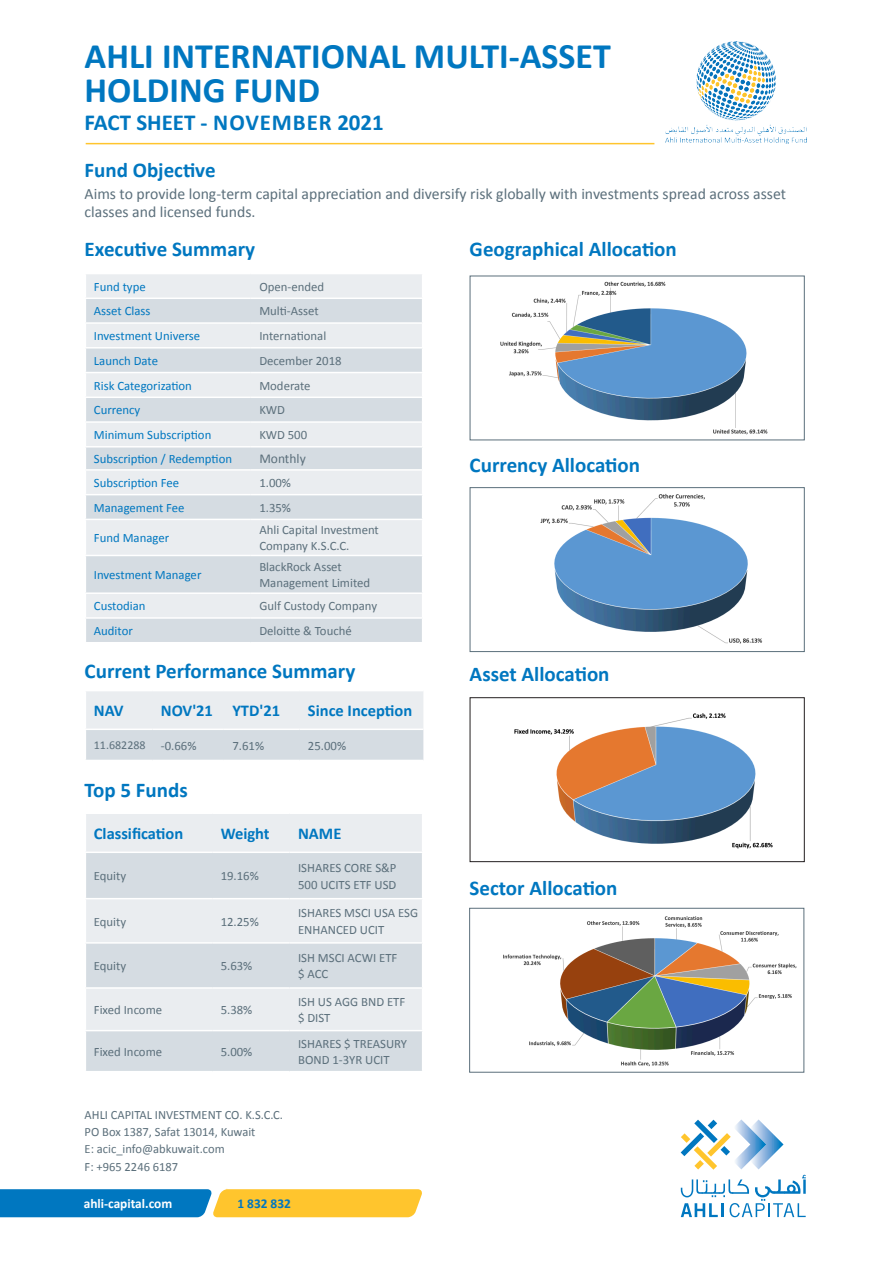
<style>
.page{position:relative;width:893px;height:1263px;background:#fff}
.page>*{position:absolute;margin:0;border:0;box-sizing:border-box;transform-origin:0 0}
.t1{font:700 36px "Calibri";color:#0077c0}
.t2{font:700 22.95px "Calibri";color:#0077c0}
.t3{font:700 21px "Calibri";color:#0077c0}
.t4{font:700 16.5px "Calibri";color:#0077c0}
.new_body{font:15.75px/18.9px "Calibri";color:#5b6f7b}
.t5{font:700 13.5px "Calibri";color:#fff}
.t6{font:13.5px "Calibri";color:#5b6f7b}
.t7{font:700 13.5px "Calibri";color:#0077c0}
.t8{font:12.75px "Calibri";color:#5b6f7b}
.t9{font:12.75px "Calibri";color:#0077c0}
.t10{font:12.6px "Calibri";color:#5b6f7b}
.t11{font:12px "Calibri";color:#5b6f7b}
</style>
<div class="page">
<div style="left:470px;top:697px;width:334px;height:165px;border:1px solid #231f20"></div>
<div style="left:470px;top:487px;width:334px;height:165px;border:1px solid #5b6f7b"></div>
<div style="left:86px;top:274px;width:336px;height:24px;background:#eaedf0"></div>
<svg style="left:86px;top:299px;width:336px;height:343px;background:#dfe4e8"></svg>
<hr style="left:85px;top:322px;width:166px;height:2px;background:#fff">
<hr style="left:251px;top:322px;width:172px;height:2px;background:#fff">
<hr style="left:85px;top:347px;width:166px;height:1px;background:#fff">
<hr style="left:251px;top:347px;width:172px;height:1px;background:#fff">
<hr style="left:85px;top:372px;width:166px;height:1px;background:#fff">
<hr style="left:251px;top:372px;width:172px;height:1px;background:#fff">
<hr style="left:85px;top:396px;width:166px;height:2px;background:#fff">
<hr style="left:251px;top:396px;width:172px;height:2px;background:#fff">
<hr style="left:85px;top:421px;width:166px;height:2px;background:#fff">
<hr style="left:251px;top:421px;width:172px;height:2px;background:#fff">
<hr style="left:85px;top:446px;width:166px;height:1px;background:#fff">
<hr style="left:251px;top:446px;width:172px;height:1px;background:#fff">
<hr style="left:85px;top:469px;width:166px;height:2px;background:#fff">
<hr style="left:251px;top:469px;width:172px;height:2px;background:#fff">
<hr style="left:85px;top:494px;width:166px;height:1px;background:#fff">
<hr style="left:251px;top:494px;width:172px;height:1px;background:#fff">
<hr style="left:85px;top:519px;width:166px;height:1px;background:#fff">
<hr style="left:251px;top:519px;width:172px;height:1px;background:#fff">
<hr style="left:85px;top:555px;width:166px;height:1px;background:#fff">
<hr style="left:251px;top:555px;width:172px;height:1px;background:#fff">
<hr style="left:85px;top:592px;width:166px;height:2px;background:#fff">
<hr style="left:251px;top:592px;width:172px;height:2px;background:#fff">
<hr style="left:85px;top:617px;width:166px;height:2px;background:#fff">
<hr style="left:251px;top:617px;width:172px;height:2px;background:#fff">
<svg style="left:86px;top:691px;width:337px;height:69px;background:#e0e5e9"></svg>
<hr style="left:85px;top:728px;width:67px;height:2px;background:#fff">
<hr style="left:152px;top:728px;width:72px;height:2px;background:#fff">
<hr style="left:224px;top:728px;width:75px;height:2px;background:#fff">
<hr style="left:299px;top:728px;width:124px;height:2px;background:#fff">
<div style="left:86px;top:814px;width:336px;height:37px;background:#eaedf0"></div>
<svg style="left:86px;top:853px;width:336px;height:218px;background:#dde2e7"></svg>
<hr style="left:85px;top:898px;width:127px;height:1px;background:#fff">
<hr style="left:212px;top:898px;width:78px;height:1px;background:#fff">
<hr style="left:290px;top:898px;width:133px;height:1px;background:#fff">
<hr style="left:85px;top:942px;width:127px;height:2px;background:#fff">
<hr style="left:212px;top:942px;width:78px;height:2px;background:#fff">
<hr style="left:290px;top:942px;width:133px;height:2px;background:#fff">
<hr style="left:85px;top:987px;width:127px;height:2px;background:#fff">
<hr style="left:212px;top:987px;width:78px;height:2px;background:#fff">
<hr style="left:290px;top:987px;width:133px;height:2px;background:#fff">
<hr style="left:85px;top:1030px;width:127px;height:1px;background:#fff">
<hr style="left:212px;top:1030px;width:78px;height:1px;background:#fff">
<hr style="left:290px;top:1030px;width:133px;height:1px;background:#fff">
<img style="left:665px;top:41px;width:142px;height:103px">
<hr style="left:86px;top:143px;width:568px;height:1px;background:#ffc52d">
<svg style="left:0;top:1189px;width:422px;height:28px;background:#82a07c"></svg>
<svg style="left:681px;top:1119px;width:125px;height:98px"></svg>
<div style="left:469px;top:908px;width:335px;height:164px;border:1px solid #5b6f7b"></div>
<img style="left:500px;top:281px;width:268px;height:154px">
<img style="left:540px;top:494px;width:223px;height:150px">
<img style="left:514px;top:713px;width:259px;height:136px">
<img style="left:503px;top:916px;width:294px;height:150px">
<p class="t1" style="left:85px;top:33px;width:528px">AHLI INTERNATIONAL MULTI-ASSET</p>
<p class="t1" style="left:85px;top:67px;width:237px">HOLDING FUND</p>
<p class="t2" style="left:85px;top:108px;width:301px">FACT SHEET - NOVEMBER 2021</p>
<p class="t3" style="left:85px;top:156px;width:132px">Fund Objective</p>
<p class="new_body" style="left:85px;top:184px;width:703px">Aims to provide long-term capital appreciation and diversify risk globally with investments spread across asset classes and licensed funds.</p>
<p class="t3" style="left:85px;top:236px;width:172px">Executive Summary</p>
<p class="t9" style="left:94px;top:278px;width:53px">Fund type</p>
<p class="t8" style="left:259px;top:278px;width:66px">Open-ended</p>
<p class="t9" style="left:94px;top:303px;width:58px">Asset Class</p>
<p class="t8" style="left:259px;top:303px;width:61px">Multi-Asset</p>
<p class="t9" style="left:94px;top:328px;width:108px">Investment Universe</p>
<p class="t8" style="left:259px;top:328px;width:68px">International</p>
<p class="t9" style="left:94px;top:353px;width:66px">Launch Date</p>
<p class="t8" style="left:259px;top:353px;width:84px">December 2018</p>
<p class="t9" style="left:94px;top:377px;width:100px">Risk Categorization</p>
<p class="t8" style="left:259px;top:377px;width:53px">Moderate</p>
<p class="t9" style="left:94px;top:402px;width:48px">Currency</p>
<p class="t8" style="left:259px;top:402px;width:27px">KWD</p>
<p class="t9" style="left:94px;top:427px;width:119px">Minimum Subscription</p>
<p class="t8" style="left:259px;top:427px;width:49px">KWD 500</p>
<p class="t9" style="left:94px;top:451px;width:140px">Subscription / Redemption</p>
<p class="t6" style="left:259px;top:450px;width:48px">Monthly</p>
<p class="t9" style="left:94px;top:475px;width:87px">Subscription Fee</p>
<p class="t8" style="left:259px;top:475px;width:33px">1.00%</p>
<p class="t9" style="left:94px;top:499px;width:92px">Management Fee</p>
<p class="t8" style="left:259px;top:499px;width:33px">1.35%</p>
<p class="t9" style="left:94px;top:530px;width:77px">Fund Manager</p>
<p class="t8" style="left:259px;top:522px;width:121px">Ahli Capital Investment</p>
<p class="t8" style="left:259px;top:538px;width:92px">C o m p a n y .C.C.S.K</p>
<p class="t9" style="left:94px;top:567px;width:109px">Investment Manager</p>
<p class="t9" style="left:94px;top:598px;width:53px">Custodian</p>
<p class="t8" style="left:259px;top:559px;width:84px">BlackRock Asset</p>
<p class="t8" style="left:259px;top:575px;width:112px">Management Limited</p>
<p class="t8" style="left:259px;top:598px;width:119px">Gulf Custody Company</p>
<p class="t9" style="left:94px;top:623px;width:41px">Auditor</p>
<p class="t8" style="left:259px;top:623px;width:94px">Deloitte &amp; Touché</p>
<p class="t3" style="left:85px;top:657px;width:272px">Current Performance Summary</p>
<p class="t4" style="left:94px;top:700px;width:31px">NAV</p>
<p class="t4" style="left:161px;top:700px;width:54px">NOV'21</p>
<p class="t4" style="left:232px;top:700px;width:49px">YTD'21</p>
<p class="t4" style="left:308px;top:700px;width:106px">Since Inception</p>
<p class="t11" style="left:94px;top:738px;width:53px">11.682288</p>
<p class="t8" style="left:161px;top:737px;width:37px">-0.66%</p>
<p class="t8" style="left:232px;top:737px;width:33px">7.61%</p>
<p class="t8" style="left:308px;top:737px;width:40px">25.00%</p>
<p class="t3" style="left:85px;top:777px;width:105px">Top 5 Funds</p>
<p class="t4" style="left:94px;top:823px;width:91px">Classification</p>
<p class="t4" style="left:221px;top:823px;width:50px">Weight</p>
<p class="t4" style="left:298px;top:823px;width:45px">NAME</p>
<p class="t8" style="left:94px;top:868px;width:34px">Equity</p>
<p class="t8" style="left:94px;top:913px;width:34px">Equity</p>
<p class="t8" style="left:94px;top:958px;width:34px">Equity</p>
<p class="t8" style="left:94px;top:1002px;width:70px">Fixed Income</p>
<p class="t8" style="left:94px;top:1043px;width:70px">Fixed Income</p>
<p class="t8" style="left:221px;top:868px;width:40px">19.16%</p>
<p class="t8" style="left:221px;top:913px;width:40px">12.25%</p>
<p class="t8" style="left:221px;top:958px;width:33px">5.63%</p>
<p class="t8" style="left:221px;top:1002px;width:33px">5.38%</p>
<p class="t8" style="left:221px;top:1043px;width:33px">5.00%</p>
<p class="t8" style="left:298px;top:860px;width:100px">ISHARES CORE &amp;S P</p>
<p class="t8" style="left:298px;top:876px;width:100px">500 UCITS ETF USD</p>
<p class="t8" style="left:298px;top:905px;width:122px">ISHARES MSCI USA ESG</p>
<p class="t8" style="left:298px;top:921px;width:88px">ENHANCED UCIT</p>
<p class="t8" style="left:298px;top:950px;width:101px">ISH MSCI ACWI ETF</p>
<p class="t8" style="left:298px;top:966px;width:32px">$ ACC</p>
<p class="t8" style="left:298px;top:993px;width:109px">ISH US AGG BND ETF</p>
<p class="t8" style="left:298px;top:1010px;width:34px">$ DIST</p>
<p class="t8" style="left:298px;top:1035px;width:111px">ISHARES $ TREASURY</p>
<p class="t8" style="left:298px;top:1052px;width:93px">BOND 1-3YR UCIT</p>
<p class="t10" style="left:85px;top:1106px;width:200px">AHLI CAPITAL INVESTMENT C O .C.C.S.K.</p>
<p class="t10" style="left:85px;top:1124px;width:172px">PO Box 1387, Safat 13014, Kuwait</p>
<p class="t10" style="left:85px;top:1141px;width:142px">:E acic_info@abkuwait.com</p>
<p class="t10" style="left:85px;top:1159px;width:95px">:F +965 2246 6187</p>
<p class="t7" style="left:237px;top:1194px;width:55px">1 832 832</p>
<p class="t5" style="left:84px;top:1194px;width:90px">ahli-capital.com</p>
<p class="t3" style="left:470px;top:236px;width:209px">Geographical Allocation</p>
<p class="t3" style="left:470px;top:452px;width:172px">Currency Allocation</p>
<p class="t3" style="left:470px;top:661px;width:141px">Asset Allocation</p>
<p class="t3" style="left:470px;top:875px;width:149px">Sector Allocation</p>
</div>
